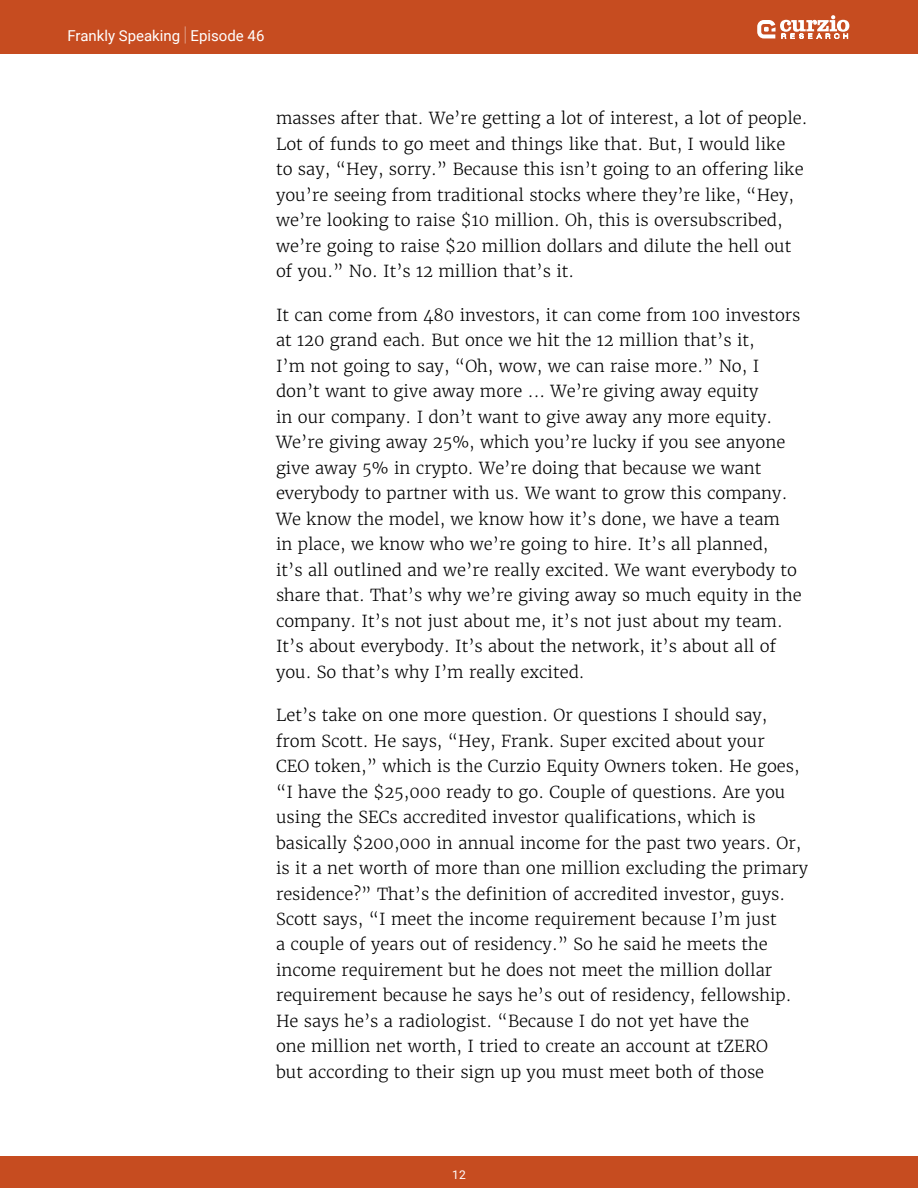
<style>
.page{position:relative;width:918px;height:1188px;background:#fff}
.page>*{position:absolute;margin:0;border:0;box-sizing:border-box;transform-origin:0 0}
.t1{font:300 16.5px/25.5px "Merriweather";color:#000}
.t2{font:15px "Roboto";color:#fff}
.t3{font:12px "Roboto";color:#fff}
.s1{font-weight:100;font-size:20.25px}
</style>
<div class="page">
<div style="left:0;top:1156px;width:918px;height:32px;background:#c64c20"></div>
<div style="left:0;top:0;width:918px;height:54px;background:#c64c20"></div>
<svg style="left:757px;top:15px;width:92px;height:24px"></svg>
<p class="t2" style="left:68px;top:25px;width:198px">Frankly Speaking <span class="s1">|</span> Episode 46</p>
<p class="t1" style="left:276px;top:106px;width:533px">masses after that. We’re getting a lot of interest, a lot of people.<br>Lot of funds to go meet and things like that. But, I would like<br>to say, “Hey, sorry.” Because this isn’t going to an offering like you’re seeing from traditional stocks where they’re like, “Hey, we’re looking to raise $10 million. Oh, this is oversubscribed, we’re going to raise $20 million dollars and dilute the hell out of you.” No. It’s 12 million that’s it.</p>
<p class="t1" style="left:276px;top:302px;width:527px">It can come from 480 investors, it can come from 100 investors at 120 grand each. But once we hit the 12 million that’s it,<br>I’m not going to say, “Oh, wow, we can raise more.” No, I don’t want to give away more ... We’re giving away equity<br>in our company. I don’t want to give away any more equity.<br>We’re giving away 25%, which you’re lucky if you see anyone give away 5% in crypto. We’re doing that because we want everybody to partner with us. We want to grow this company.<br>We know the model, we know how it’s done, we have a team<br>in place, we know who we’re going to hire. It’s all planned,<br>it’s all outlined and we’re really excited. We want everybody to share that. That’s why we’re giving away so much equity in the company. It’s not just about me, it’s not just about my team.<br>It’s about everybody. It’s about the network, it’s about all of you. So that’s why I’m really excited.</p>
<p class="t1" style="left:276px;top:702px;width:534px">Let’s take on one more question. Or questions I should say, from Scott. He says, “Hey, Frank. Super excited about your<br>CEO token,” which is the Curzio Equity Owners token. He goes, “I have the $25,000 ready to go. Couple of questions. Are you using the SECs accredited investor qualifications, which is basically $200,000 in annual income for the past two years. Or, is it a net worth of more than one million excluding the primary residence?” That’s the definition of accredited investor, guys.<br>Scott says, “I meet the income requirement because I’m just<br>a couple of years out of residency.” So he said he meets the income requirement but he does not meet the million dollar requirement because he says he’s out of residency, fellowship.<br>He says he’s a radiologist. “Because I do not yet have the<br>one million net worth, I tried to create an account at tZERO<br>but according to their sign up you must meet both of those</p>
<p class="t3" style="left:452px;top:1166px;width:15px">12</p>
</div>
